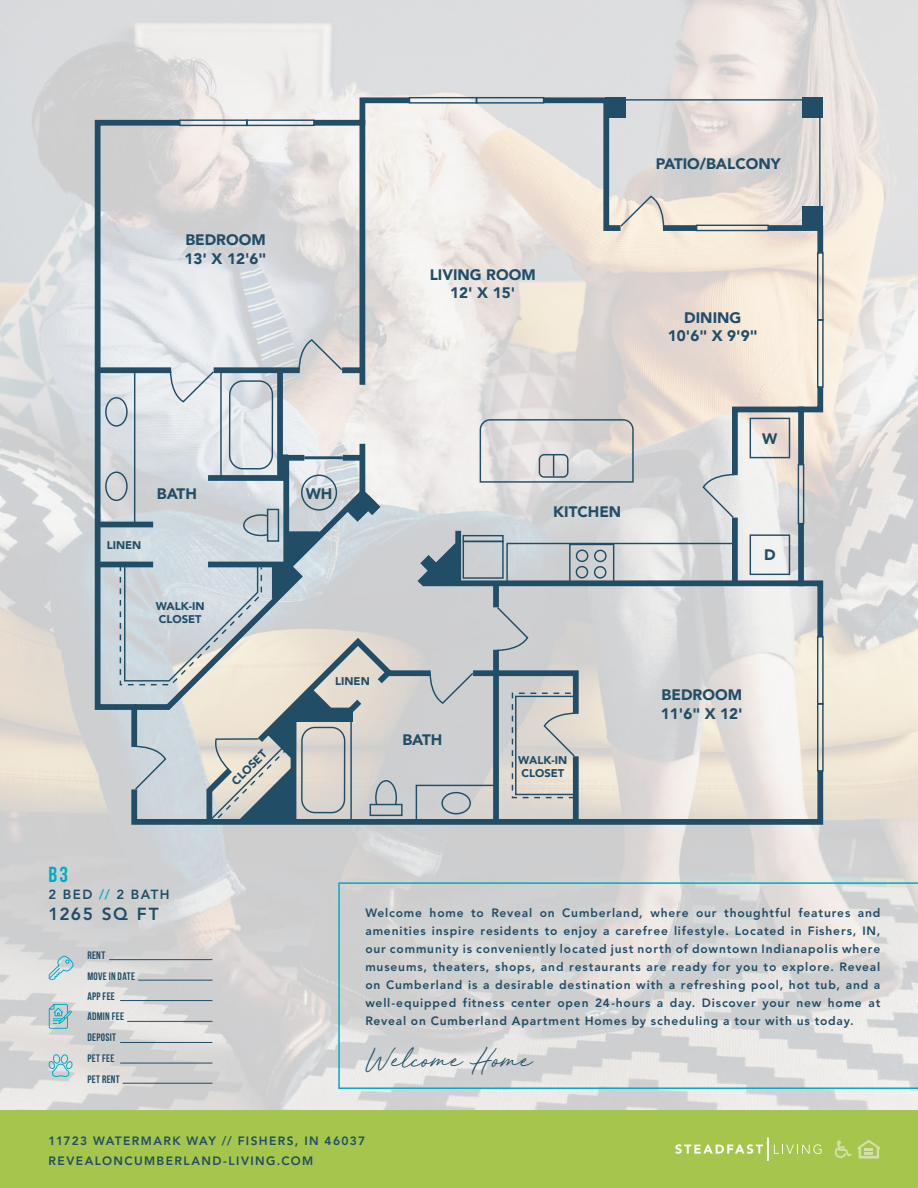
<style>
.page{position:relative;width:918px;height:1188px;background:#fff}
.page>*{position:absolute;margin:0;border:0;box-sizing:border-box;transform-origin:0 0}
.t1{font:25.5px "Red Vevet";color:#214d66}
.t2{font:700 21.75px "Bebas Neue";color:#00abc7}
.t3{font:800 17.4px "Avenir LT Std";letter-spacing:.09em;color:#214d66}
.t4{font:900 15.15px/18.3px "Avenir";color:#214d66;text-align:center}
.t5{font:800 13.2px "Avenir LT Std";letter-spacing:.11em;color:#214d66}
.t6{font:800 12px/18px "Avenir LT Std";letter-spacing:.08em;color:#214d66;text-align:justify}
.t7{font:800 12px/19.5px "Avenir LT Std";letter-spacing:.115em;color:#214d66}
.t8{font:900 11.55px "Avenir";color:#214d66}
.t9{font:900 11.25px/13.5px "Avenir";color:#214d66}
.t10{font:10.8px/21.6px "Bebas Neue";letter-spacing:.03em;color:#214d66}
.s1{color:#00abc7}
</style>
<div class="page">
<img style="left:0;top:0;width:918px;height:1110px">
<div style="left:0;top:1110px;width:918px;height:78px;background:#a6c54c"></div>
<svg style="left:835px;top:1140px;width:45px;height:19px"></svg>
<svg style="left:675px;top:1137px;width:146px;height:24px"></svg>
<hr style="left:109px;top:959px;width:103px;height:1px;background:#214d66">
<hr style="left:120px;top:1063px;width:92px;height:1px;background:#214d66">
<hr style="left:120px;top:1000px;width:92px;height:1px;background:#214d66">
<hr style="left:123px;top:1083px;width:89px;height:1px;background:#214d66">
<hr style="left:127px;top:1021px;width:85px;height:1px;background:#214d66">
<hr style="left:120px;top:1042px;width:92px;height:1px;background:#214d66">
<hr style="left:138px;top:980px;width:74px;height:1px;background:#214d66">
<svg style="left:48px;top:1004px;width:24px;height:25px"></svg>
<svg style="left:48px;top:1054px;width:25px;height:23px"></svg>
<svg style="left:48px;top:955px;width:25px;height:25px"></svg>
<svg style="left:338px;top:882px;width:580px;height:207px"></svg>
<div style="left:663px;top:225px;width:34px;height:6px;background:#214d66"></div>
<svg style="left:92px;top:117px;width:94px;height:636px"></svg>
<svg style="left:762px;top:222px;width:64px;height:37px"></svg>
<svg style="left:308px;top:95px;width:107px;height:34px"></svg>
<div style="left:360px;top:120px;width:5px;height:265px;background:#214d66"></div>
<div style="left:97px;top:367px;width:74px;height:6px;background:#214d66"></div>
<div style="left:98px;top:562px;width:55px;height:5px;background:#214d66"></div>
<div style="left:98px;top:522px;width:55px;height:5px;background:#214d66"></div>
<div style="left:802px;top:206px;width:21px;height:21px;background:#214d66"></div>
<div style="left:802px;top:97px;width:21px;height:21px;background:#214d66"></div>
<hr style="left:623px;top:99px;width:197px;height:2px;background:#214d66">
<hr style="left:819px;top:100px;width:2px;height:118px;background:#214d66">
<svg style="left:538px;top:95px;width:127px;height:139px"></svg>
<div style="left:179px;top:119px;width:69px;height:7px;border:1px solid #214d66"></div>
<div style="left:246px;top:119px;width:69px;height:7px;border:1px solid #214d66"></div>
<div style="left:409px;top:97px;width:68px;height:7px;border:1px solid #214d66"></div>
<div style="left:476px;top:97px;width:68px;height:7px;border:1px solid #214d66"></div>
<div style="left:696px;top:225px;width:73px;height:6px;border:1px solid #214d66"></div>
<div style="left:817px;top:319px;width:7px;height:69px;border:1px solid #214d66"></div>
<div style="left:817px;top:252px;width:7px;height:69px;border:1px solid #214d66"></div>
<div style="left:105px;top:472px;width:23px;height:29px;border:1px solid #214d66;border-radius:50%"></div>
<div style="left:105px;top:397px;width:23px;height:30px;border:1px solid #214d66;border-radius:50%"></div>
<svg style="left:119px;top:338px;width:707px;height:489px"></svg>
<div style="left:463px;top:541px;width:41px;height:38px;border:1px solid #214d66"></div>
<div style="left:463px;top:535px;width:41px;height:7px;border:1px solid #214d66"></div>
<div style="left:594px;top:566px;width:13px;height:13px;border:1px solid #214d66;border-radius:50%"></div>
<div style="left:594px;top:550px;width:13px;height:12px;border:1px solid #214d66;border-radius:50%"></div>
<div style="left:576px;top:549px;width:12px;height:13px;border:1px solid #214d66;border-radius:50%"></div>
<div style="left:576px;top:566px;width:12px;height:13px;border:1px solid #214d66;border-radius:50%"></div>
<div style="left:569px;top:544px;width:45px;height:39px;border:1px solid #214d66"></div>
<div style="left:301px;top:475px;width:36px;height:36px;border:1px solid #214d66;border-radius:50%"></div>
<div style="left:750px;top:418px;width:40px;height:40px;border:1px solid #214d66"></div>
<div style="left:750px;top:534px;width:40px;height:41px;border:1px solid #214d66"></div>
<p class="t4" style="left:185px;top:231px;width:83px;text-align:left">BEDROOM<br>13' X 12'6"</p>
<p class="t9" style="left:107px;top:538px;width:36px">LINEN</p>
<p class="t4" style="left:157px;top:485px;width:41px">BATH</p>
<p class="t9" style="left:156px;top:599px;width:51px">WALK-IN<br>CLOSET</p>
<h2 class="t2" style="left:49px;top:863px;width:21px">B3</h2>
<p class="t5" style="left:49px;top:887px;width:123px">2 BED <span class="s1">//</span> 2 BATH</p>
<h3 class="t3" style="left:49px;top:904px;width:112px">1265 SQ FT</h3>
<p class="t10" style="left:87px;top:944px;width:19px">RENT</p>
<p class="t10" style="left:87px;top:985px;width:29px">APP FEE</p>
<p class="t10" style="left:87px;top:965px;width:49px">MOVE IN DATE</p>
<p class="t10" style="left:87px;top:1005px;width:38px">ADMIN FEE<br>DEPOSIT</p>
<p class="t10" style="left:87px;top:1048px;width:29px">PET FEE</p>
<p class="t10" style="left:87px;top:1068px;width:34px">PET RENT</p>
<p class="t8" style="left:227px;top:776px;width:46px;rotate:-45deg">CLOSET</p>
<p class="t4" style="left:306px;top:484px;width:28px">WH</p>
<p class="t4" style="left:656px;top:154px;width:126px">PATIO/BALCONY</p>
<p class="t4" style="left:430px;top:265px;width:108px">LIVING ROOM<br>12' X 15'</p>
<p class="t4" style="left:553px;top:502px;width:70px">KITCHEN</p>
<p class="t4" style="left:668px;top:308px;width:91px">DINING<br>10'6" X 9'9"</p>
<p class="t4" style="left:762px;top:429px;width:17px">W</p>
<p class="t4" style="left:764px;top:546px;width:13px">D</p>
<p class="t9" style="left:335px;top:674px;width:36px">LINEN</p>
<p class="t4" style="left:402px;top:730px;width:41px">BATH</p>
<p class="t9" style="left:518px;top:753px;width:51px">WALK-IN<br>CLOSET</p>
<p class="t4" style="left:661px;top:686px;width:83px;text-align:left">BEDROOM<br>11'6" X 12'</p>
<p class="t6" style="left:365px;top:904px;width:517px">Welcome home to Reveal on Cumberland, where our thoughtful features and amenities inspire residents to enjoy a carefree lifestyle. Located in Fishers, IN, our community is conveniently located just north of downtown Indianapolis where museums, theaters, shops, and restaurants are ready for you to explore. Reveal on Cumberland is a desirable destination with a refreshing pool, hot tub, and a well-equipped fitness center open 24-hours a day. Discover your new home at Reveal on Cumberland Apartment Homes by scheduling a tour with us today.</p>
<h1 class="t1" style="left:365px;top:1042px;width:169px">Welcome Home</h1>
<p class="t7" style="left:49px;top:1131px;width:318px">11723 WATERMARK WAY // FISHERS, IN 46037<br>REVEALONCUMBERLAND-LIVING.COM</p>
</div>
